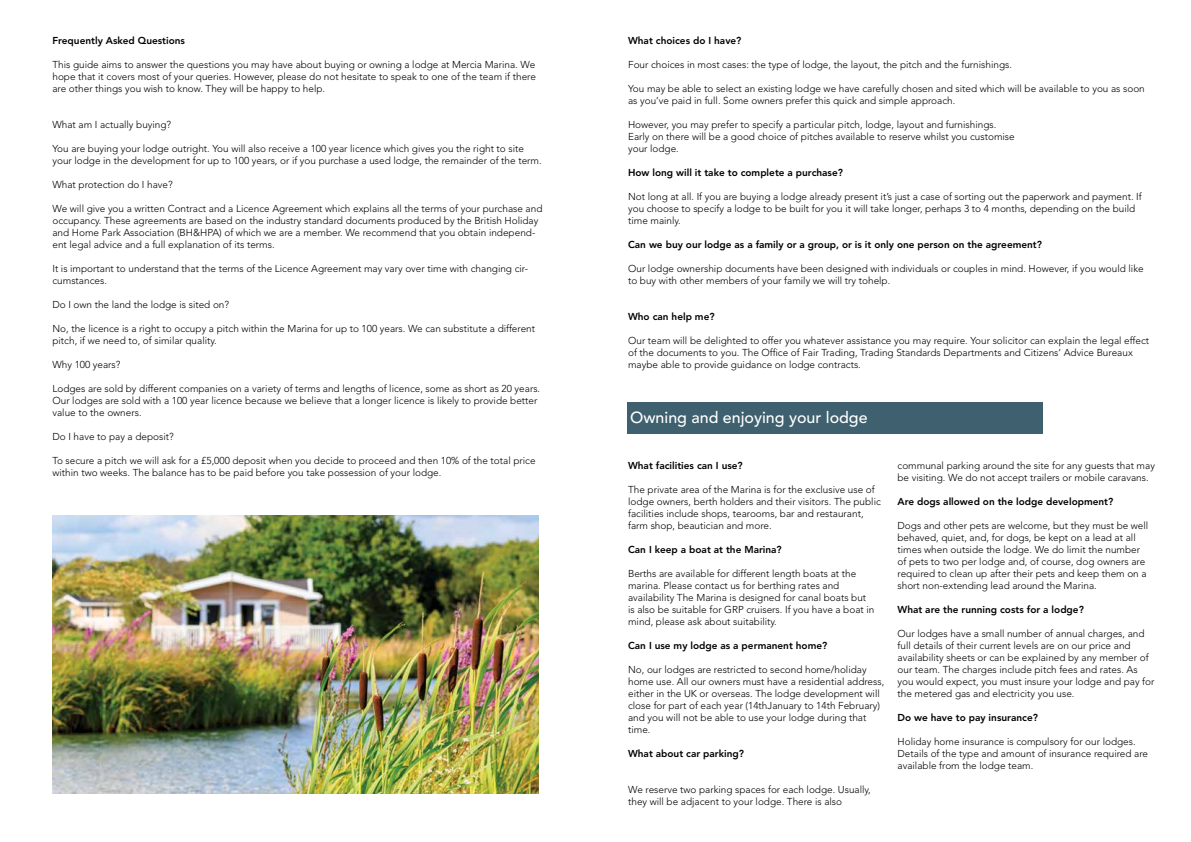
<style>
.page{position:relative;width:1191px;height:842px;background:#fff}
.page>*{position:absolute;margin:0;border:0;box-sizing:border-box;transform-origin:0 0}
.t1{font:500 16px "Avenir LT Std";color:#fff}
.t2{font:300 10px/12px "Avenir LT Std";color:#000}
.t3{font:800 10px "Avenir LT Std";color:#000}
</style>
<div class="page">
<div style="left:626px;top:403px;width:416px;height:31px;background:#3e606f"></div>
<img style="left:52px;top:516px;width:486px;height:278px">
<p class="t3" style="left:52px;top:34px;width:134px">Frequently Asked Questions</p>
<p class="t2" style="left:52px;top:58px;width:485px;text-align:justify">This guide aims to answer the questions you may have about buying or owning a lodge at Mercia Marina. We hope that it covers most of your queries. However, please do not hesitate to speak to one of the team if there are other things you wish to know. They will be happy to help.</p>
<p class="t2" style="left:52px;top:118px;width:120px">What am I actually buying?</p>
<p class="t2" style="left:52px;top:142px;width:491px">You are buying your lodge outright. You will also receive a 100 year licence which gives you the right to site your lodge in the development for up to 100 years, or if you purchase a used lodge, the remainder of the term.</p>
<p class="t2" style="left:52px;top:178px;width:122px">What protection do I have?</p>
<p class="t2" style="left:52px;top:202px;width:491px">We will give you a written Contract and a Licence Agreement which explains all the terms of your purchase and occupancy. These agreements are based on the industry standard documents produced by the British Holiday and Home Park Association (BH&amp;HPA) of which we are a member. We recommend that you obtain independ&shy;ent legal advice and a full explanation of its terms.</p>
<p class="t2" style="left:52px;top:262px;width:477px">It is important to understand that the terms of the Licence Agreement may vary over time with changing cir&shy;cumstances.</p>
<p class="t2" style="left:52px;top:298px;width:178px">Do I own the land the lodge is sited on?</p>
<p class="t2" style="left:52px;top:322px;width:484px">No, the licence is a right to occupy a pitch within the Marina for up to 100 years. We can substitute a different pitch, if we need to, of similar quality.</p>
<p class="t2" style="left:52px;top:358px;width:70px">Why 100 years?</p>
<p class="t2" style="left:52px;top:382px;width:489px">Lodges are sold by different companies on a variety of terms and lengths of licence, some as short as 20 years.<br>Our lodges are sold with a 100 year licence because we believe that a longer licence is likely to provide better value to the owners.</p>
<p class="t2" style="left:52px;top:430px;width:123px">Do I have to pay a deposit?</p>
<p class="t2" style="left:52px;top:454px;width:484px">To secure a pitch we will ask for a £5,000 deposit when you decide to proceed and then 10% of the total price within two weeks. The balance has to be paid before you take possession of your lodge.</p>
<p class="t3" style="left:628px;top:34px;width:115px">What choices do I have?</p>
<p class="t2" style="left:628px;top:58px;width:385px">Four choices in most cases: the type of lodge, the layout, the pitch and the furnishings.</p>
<p class="t2" style="left:628px;top:82px;width:518px">You may be able to select an existing lodge we have carefully chosen and sited which will be available to you as soon as you’ve paid in full. Some owners prefer this quick and simple approach.</p>
<p class="t2" style="left:628px;top:118px;width:388px">However, you may prefer to specify a particular pitch, lodge, layout and furnishings.<br>Early on there will be a good choice of pitches available to reserve whilst you customise your lodge.</p>
<p class="t3" style="left:628px;top:166px;width:216px">How long will it take to complete a purchase?</p>
<p class="t2" style="left:628px;top:190px;width:515px">Not long at all. If you are buying a lodge already present it’s just a case of sorting out the paperwork and payment. If you choose to specify a lodge to be built for you it will take longer, perhaps 3 to 4 months, depending on the build time mainly.</p>
<p class="t3" style="left:628px;top:238px;width:415px">Can we buy our lodge as a family or a group, or is it only one person on the agreement?</p>
<p class="t2" style="left:628px;top:262px;width:517px">Our lodge ownership documents have been designed with individuals or couples in mind. However, if you would like to buy with other members of your family we will try tohelp.</p>
<p class="t3" style="left:628px;top:310px;width:88px">Who can help me?</p>
<p class="t2" style="left:628px;top:334px;width:522px">Our team will be delighted to offer you whatever assistance you may require. Your solicitor can explain the legal effect of the documents to you. The Office of Fair Trading, Trading Standards Departments and Citizens’ Advice Bureaux maybe able to provide guidance on lodge contracts.</p>
<h1 class="t1" style="left:630px;top:408px;width:239px">Owning and enjoying your lodge</h1>
<p class="t3" style="left:628px;top:460px;width:116px">What facilities can I use?</p>
<p class="t2" style="left:628px;top:484px;width:254px">The private area of the Marina is for the exclusive use of lodge owners, berth holders and their visitors. The public facilities include shops, tearooms, bar and restaurant, farm shop, beautician and more.</p>
<p class="t3" style="left:628px;top:544px;width:155px">Can I keep a boat at the Marina?</p>
<p class="t2" style="left:628px;top:568px;width:248px">Berths are available for different length boats at the marina. Please contact us for berthing rates and availability The Marina is designed for canal boats but is also be suitable for GRP cruisers. If you have a boat in mind, please ask about suitability.</p>
<p class="t3" style="left:628px;top:640px;width:201px">Can I use my lodge as a permanent home?</p>
<p class="t2" style="left:628px;top:664px;width:258px">No, our lodges are restricted to second home/holiday home use. All our owners must have a residential address, either in the UK or overseas. The lodge development will close for part of each year (14thJanuary to 14th February) and you will not be able to use your lodge during that time.</p>
<p class="t3" style="left:628px;top:748px;width:117px">What about car parking?</p>
<p class="t2" style="left:628px;top:784px;width:244px">We reserve two parking spaces for each lodge. Usually, they will be adjacent to your lodge. There is also</p>
<p class="t2" style="left:897px;top:460px;width:259px">communal parking around the site for any guests that may be visiting. We do not accept trailers or mobile caravans.</p>
<p class="t3" style="left:897px;top:496px;width:217px">Are dogs allowed on the lodge development?</p>
<p class="t2" style="left:897px;top:520px;width:252px">Dogs and other pets are welcome, but they must be well behaved, quiet, and, for dogs, be kept on a lead at all times when outside the lodge. We do limit the number of pets to two per lodge and, of course, dog owners are required to clean up after their pets and keep them on a short non-extending lead around the Marina.</p>
<p class="t3" style="left:897px;top:604px;width:188px">What are the running costs for a lodge?</p>
<p class="t2" style="left:897px;top:628px;width:258px">Our lodges have a small number of annual charges, and full details of their current levels are on our price and availability sheets or can be explained by any member of our team. The charges include pitch fees and rates. As you would expect, you must insure your lodge and pay for the metered gas and electricity you use.</p>
<p class="t3" style="left:897px;top:712px;width:142px">Do we have to pay insurance?</p>
<p class="t2" style="left:897px;top:736px;width:252px">Holiday home insurance is compulsory for our lodges.<br>Details of the type and amount of insurance required are available from the lodge team.</p>
</div>
